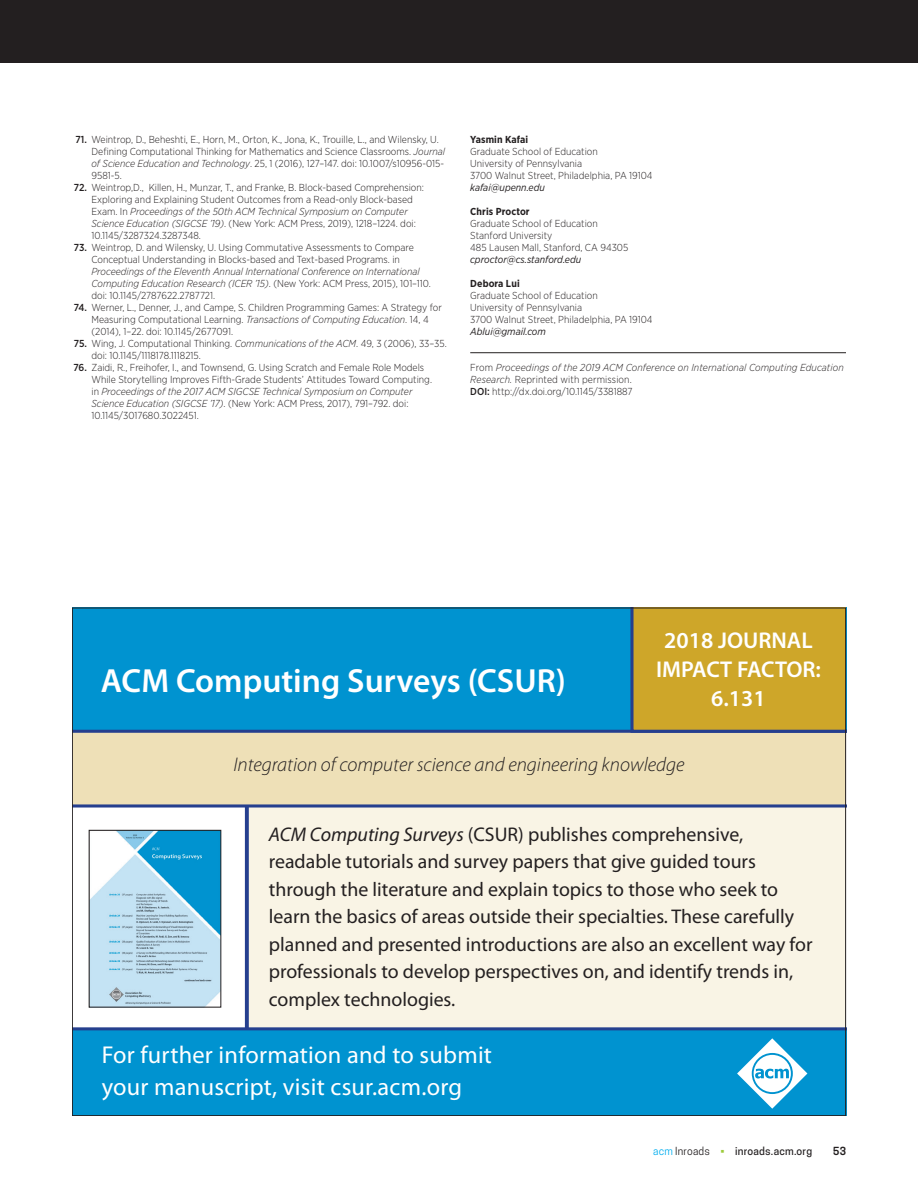
<style>
.page{position:relative;width:918px;height:1188px;background:#fff}
.page>*{position:absolute;margin:0;border:0;box-sizing:border-box;transform-origin:0 0}
.t1{font:600 33.6px "Myriad Pro";color:#fff}
.t2{font:24.45px/32.1px "Myriad Pro";letter-spacing:.01em;color:#fff}
.t3{font:600 22.95px/29px "Myriad Pro";color:#fff;text-align:center}
.t4{font:19.8px/27.5px "Myriad Pro";color:#231f20}
.t5{font:italic 300 19.8px "Myriad Pro";color:#231f20}
.t6{font:500 10.5px "Cooper Hewitt";letter-spacing:.02em;color:#231f20}
.t7{font:600 10.5px "Cooper Hewitt";color:#231f20}
.t8{font:300 10.2px/12px "Gotham Narrow";color:#231f20}
.t9{font:italic 300 10.2px/12px "Gotham Narrow";color:#231f20}
.t10{font:italic 10.2px "Gotham Narrow";color:#231f20}
.t11{font:700 10.2px "Gotham Narrow";letter-spacing:.01em;color:#231f20}
.s1{font-weight:500}
.s2{font-style:italic}
.s3{font-style:normal}
.s4{font-weight:500;font-style:normal}
.s5{font-weight:400;color:#00aeef}
.s6{font-weight:400}
.s7{font-weight:400;color:#9ccb3b}
</style>
<div class="page">
<div style="left:0;top:0;width:918px;height:63px;background:#231f20"></div>
<div style="left:248px;top:808px;width:596px;height:219px;background:#f9f4e5"></div>
<svg style="left:88px;top:808px;width:160px;height:219px"></svg>
<div style="left:74px;top:733px;width:770px;height:75px;background:#eee0b7"></div>
<div style="left:74px;top:610px;width:556px;height:123px;background:#0093d0"></div>
<div style="left:74px;top:1027px;width:770px;height:87px;background:#0093d0"></div>
<div style="left:630px;top:610px;width:214px;height:123px;background:#cea629"></div>
<img style="left:91px;top:832px;width:128px;height:174px">
<div style="left:89px;top:830px;width:132px;height:178px;border:1px solid #231f20"></div>
<svg style="left:737px;top:1038px;width:70px;height:71px"></svg>
<hr style="left:470px;top:352px;width:376px;height:1px;background:#231f20">
<p class="t8" style="left:92px;top:133px;width:355px;text-indent:-16px"><span class="s1">71.</span> Weintrop, D., Beheshti, E., Horn, M., Orton, K., Jona, K., Trouille, L., and Wilensky, U.<br>Defining Computational Thinking for Mathematics and Science Classrooms. <span class="s2">Journal of Science Education and Technology</span>. 25, 1 (2016), 127–147. doi: 10.1007/s10956-015- 9581-5.</p>
<p class="t8" style="left:91px;top:181px;width:334px;text-indent:-18px"><span class="s1">72.</span> Weintrop,D., Killen, H., Munzar, T., and Franke, B. Block-based Comprehension:<br>Exploring and Explaining Student Outcomes from a Read-only Block-based Exam. In <span class="s2">Proceedings of the 50th ACM Technical Symposium on Computer Science Education (SIGCSE ’19)</span>. (New York: ACM Press, 2019), 1218–1224. doi:<br>10.1145/3287324.3287348.</p>
<p class="t8" style="left:74px;top:241px;width:342px;text-align:center"><span class="s1">73.</span> Weintrop, D. and Wilensky, U. Using Commutative Assessments to Compare<br>Conceptual Understanding in Blocks-based and Text-based Programs. in</p>
<p class="t9" style="left:91px;top:265px;width:341px">Proceedings of the Eleventh Annual International Conference on International<br>Computing Education Research (ICER ’15)<span class="s3">. (New York: ACM Press, 2015), 101–110. doi: 10.1145/2787622.2787721.</span></p>
<p class="t8" style="left:91px;top:301px;width:352px;text-indent:-18px"><span class="s1">74.</span> Werner, L., Denner, J., and Campe, S. Children Programming Games: A Strategy for<br>Measuring Computational Learning. <span class="s2">Transactions of Computing Education</span>. 14, 4 (2014), 1–22. doi: 10.1145/2677091.</p>
<p class="t8" style="left:91px;top:337px;width:357px;text-indent:-18px"><span class="s1">75.</span> Wing, J. Computational Thinking. <span class="s2">Communications of the ACM</span>. 49, 3 (2006), 33–35. doi: 10.1145/1118178.1118215.</p>
<p class="t8" style="left:91px;top:361px;width:342px;text-indent:-18px"><span class="s1">76.</span> Zaidi, R., Freihofer, I., and Townsend, G. Using Scratch and Female Role Models While Storytelling Improves Fifth-Grade Students’ Attitudes Toward Computing. in <span class="s2">Proceedings of the 2017 ACM SIGCSE Technical Symposium on Computer Science Education (SIGCSE ’17)</span>. (New York: ACM Press, 2017), 791–792. doi:<br>10.1145/3017680.3022451.</p>
<p class="t11" style="left:470px;top:133px;width:60px">Yasmin Kafai</p>
<p class="t8" style="left:470px;top:145px;width:184px">Graduate School of Education<br>University of Pennsylvania<br>3700 Walnut Street, Philadelphia, PA 19104</p>
<p class="t10" style="left:470px;top:181px;width:76px">kafai@upenn.edu</p>
<p class="t11" style="left:470px;top:205px;width:61px">Chris Proctor</p>
<p class="t8" style="left:470px;top:217px;width:160px">Graduate School of Education<br>Stanford University<br>485 Lausen Mall, Stanford, CA 94305</p>
<p class="t10" style="left:470px;top:253px;width:112px">cproctor@cs.stanford.edu</p>
<p class="t11" style="left:470px;top:277px;width:51px">Debora Lui</p>
<p class="t8" style="left:470px;top:289px;width:184px">Graduate School of Education<br>University of Pennsylvania<br>3700 Walnut Street, Philadelphia, PA 19104</p>
<p class="t10" style="left:470px;top:325px;width:77px">Ablui@gmail.com</p>
<p class="t9" style="left:470px;top:361px;width:375px"><span class="s3">From</span> Proceedings of the 2019 ACM Conference on International Computing Education<br>Research. <span class="s3">Reprinted with permission.<br></span><span class="s4">DOI:</span> <span class="s3">http://dx.doi.org/10.1145/3381887</span></p>
<h1 class="t1" style="left:101px;top:660px;width:467px">ACM Computing Surveys (CSUR)</h1>
<h3 class="t3" style="left:656px;top:625px;width:166px">2018 JOURNAL<br>IMPACT FACTOR:<br>6.131</h3>
<h3 class="t5" style="left:233px;top:754px;width:453px">Integration of computer science and engineering knowledge</h3>
<p class="t4" style="left:269px;top:820px;width:545px"><span class="s2">ACM Computing Surveys</span> (CSUR) publishes comprehensive, readable tutorials and survey papers that give guided tours through the literature and explain topics to those who seek to learn the basics of areas outside their specialties. These carefully planned and presented introductions are also an excellent way for professionals to develop perspectives on, and identify trends in, complex technologies.</p>
<h2 class="t2" style="left:102px;top:1039px;width:392px">For further information and to submit your manuscript, visit csur.acm.org</h2>
<p class="t6" style="left:653px;top:1145px;width:160px"><span class="s5">acm</span> <span class="s6">Inroads</span> <span class="s7">•</span> inroads.acm.org</p>
<p class="t7" style="left:833px;top:1145px;width:14px">53</p>
</div>
